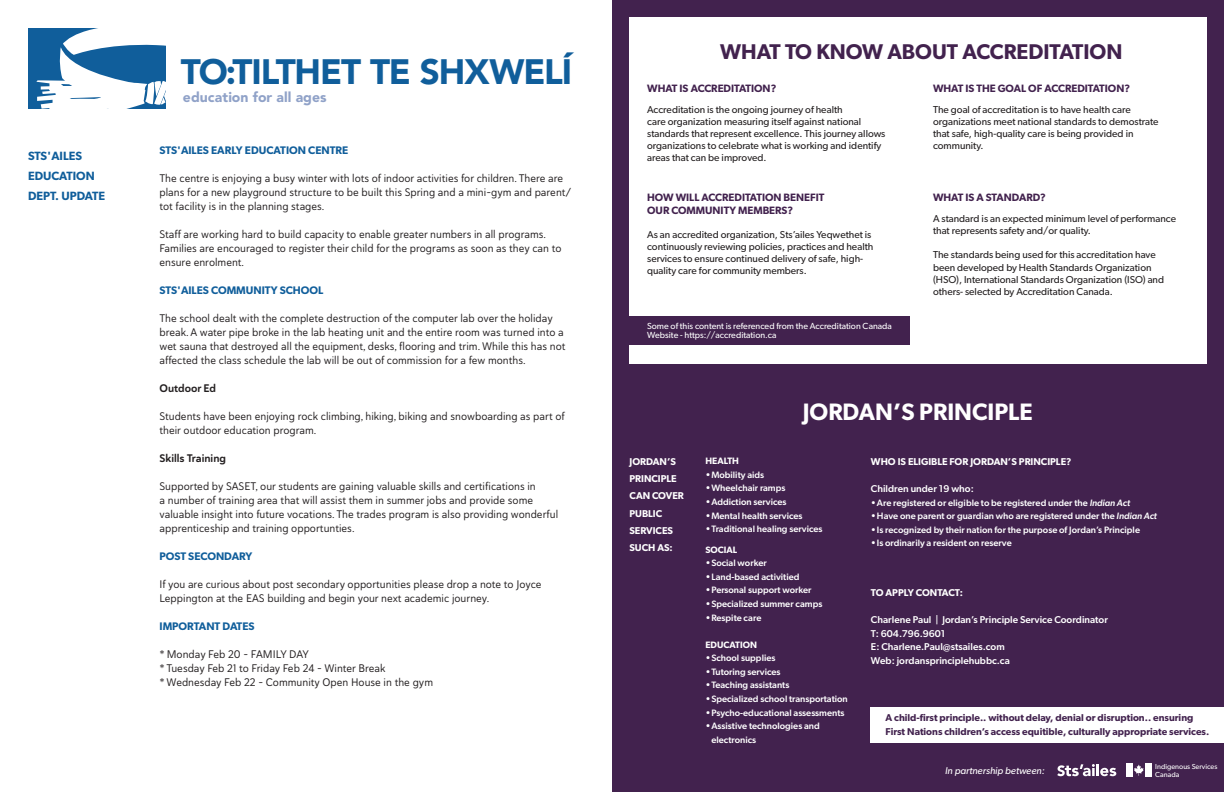
<style>
.page{position:relative;width:1224px;height:792px;background:#fff}
.page>*{position:absolute;margin:0;border:0;box-sizing:border-box;transform-origin:0 0}
.t1{font:900 35px "Avenir LT Std";letter-spacing:-.035em;color:#105e9b}
.t2{font:600 23.8px "Gibson";color:#fff}
.t3{font:600 21.4px "Gibson";color:#42224e}
.t4{font:900 14px "Avenir LT Std";letter-spacing:.005em;color:#90a2c8}
.t5{font:600 12px/20px "Gibson";color:#105e9b}
.t6{font:11px/14px "Haboro Soft Nor Reg";color:#231f20}
.t7{font:600 11px "Gibson";color:#105e9b}
.t8{font:11px "Haboro Soft Nor Bol";color:#231f20}
.t9{font:600 10.7px "Gibson";color:#42224e}
.t10{font:10.1px/12.1px "Gibson";color:#231f20}
.t11{font:500 9.9px "Gibson";color:#fff}
.t12{font:600 9.9px/13.9px "Gibson";color:#42224e}
.t13{font:600 9.9px/17.2px "Gibson";color:#fff}
.t14{font:italic 9.9px "Gibson";color:#fff}
.t15{font:500 9.3px/13.6px "Gibson";color:#fff}
.t16{font:600 9.3px "Gibson";color:#fff}
.t17{font:8.9px/9.7px "Gibson";color:#fff}
.t18{font:7.3px "Gibson";color:#fff}
.s1{font-style:italic}
</style>
<div class="page">
<div style="left:28px;top:28px;width:137px;height:81px;background:#105e9b"></div>
<svg style="left:36px;top:28px;width:130px;height:81px"></svg>
<div style="left:612px;top:0;width:612px;height:792px;background:#42224e"></div>
<div style="left:630px;top:17px;width:578px;height:347px;background:#fff"></div>
<div style="left:624px;top:316px;width:286px;height:29px;background:#42224e"></div>
<div style="left:871px;top:707px;width:353px;height:36px;background:#fff"></div>
<svg style="left:1057px;top:764px;width:59px;height:12px"></svg>
<div style="left:1126px;top:764px;width:7px;height:13px;background:#fff"></div>
<div style="left:1145px;top:764px;width:6px;height:13px;background:#fff"></div>
<svg style="left:1134px;top:765px;width:10px;height:11px"></svg>
<p class="t5" style="left:28px;top:146px;width:79px">STS'AILES<br>EDUCATION<br>DEPT. UPDATE</p>
<p class="t1" style="left:181px;top:50px;width:393px">TO:TILTHET TE SHXWELÍ</p>
<p class="t4" style="left:183px;top:89px;width:145px">education for all ages</p>
<p class="t7" style="left:160px;top:144px;width:190px">STS'AILES EARLY EDUCATION CENTRE</p>
<p class="t6" style="left:160px;top:171px;width:413px">The centre is enjoying a busy winter with lots of indoor activities for children. There are plans for a new playground structure to be built this Spring and a mini-gym and parent/ tot facility is in the planning stages.</p>
<p class="t6" style="left:160px;top:227px;width:404px">Staff are working hard to build capacity to enable greater numbers in all programs.<br>Families are encouraged to register their child for the programs as soon as they can to ensure enrolment.</p>
<p class="t7" style="left:160px;top:284px;width:165px">STS'AILES COMMUNITY SCHOOL</p>
<p class="t6" style="left:160px;top:311px;width:407px">The school dealt with the complete destruction of the computer lab over the holiday break. A water pipe broke in the lab heating unit and the entire room was turned into a wet sauna that destroyed all the equipment, desks, flooring and trim. While this has not affected the class schedule the lab will be out of commission for a few months.</p>
<p class="t8" style="left:160px;top:381px;width:58px">Outdoor Ed</p>
<p class="t6" style="left:160px;top:409px;width:407px">Students have been enjoying rock climbing, hiking, biking and snowboarding as part of their outdoor education program.</p>
<p class="t8" style="left:160px;top:451px;width:68px">Skills Training</p>
<p class="t6" style="left:160px;top:479px;width:400px">Supported by SASET, our students are gaining valuable skills and certifications in<br>a number of training area that will assist them in summer jobs and provide some valuable insight into future vocations. The trades program is also providing wonderful apprenticeship and training opportunties.</p>
<p class="t7" style="left:160px;top:550px;width:94px">POST SECONDARY</p>
<p class="t6" style="left:160px;top:577px;width:384px">If you are curious about post secondary opportunities please drop a note to Joyce<br>Leppington at the EAS building and begin your next academic journey.</p>
<p class="t7" style="left:160px;top:620px;width:97px">IMPORTANT DATES</p>
<p class="t6" style="left:160px;top:647px;width:275px">* Monday Feb 20 - FAMILY DAY<br>* Tuesday Feb 21 to Friday Feb 24 - Winter Break<br>* Wednesday Feb 22 - Community Open House in the gym</p>
<p class="t3" style="left:720px;top:39px;width:404px">WHAT TO KNOW ABOUT ACCREDITATION</p>
<p class="t9" style="left:647px;top:82px;width:131px">WHAT IS ACCREDITATION?</p>
<p class="t10" style="left:647px;top:103px;width:240px">Accreditation is the ongoing journey of health<br>care organization measuring itself against national standards that represent excellence. This journey allows organizations to celebrate what is working and identify areas that can be improved.</p>
<p class="t9" style="left:933px;top:82px;width:199px">WHAT IS THE GOAL OF ACCREDITATION?</p>
<p class="t10" style="left:933px;top:103px;width:227px">The goal of accreditation is to have health care organizations meet national standards to demostrate that safe, high-quality care is being provided in community.</p>
<p class="t9" style="left:647px;top:191px;width:179px">HOW WILL ACCREDITATION BENEFIT</p>
<p class="t9" style="left:647px;top:204px;width:148px">OUR COMMUNITY MEMBERS?</p>
<p class="t10" style="left:647px;top:228px;width:228px">As an accredited organization, Sts’ailes Yeqwethet is continuously reviewing policies, practices and health services to ensure continued delivery of safe, high&shy;quality care for community members.</p>
<p class="t17" style="left:647px;top:320px;width:246px">Some of this content is referenced from the Accreditation Canada<br>Website - https://accreditation.ca</p>
<p class="t9" style="left:933px;top:191px;width:115px">WHAT IS A STANDARD?</p>
<p class="t10" style="left:933px;top:212px;width:245px">A standard is an expected minimum level of performance that represents safety and/or quality.</p>
<p class="t10" style="left:933px;top:249px;width:233px">The standards being used for this accreditation have been developed by Health Standards Organization (HSO), International Standards Organization (ISO) and others- selected by Accreditation Canada.</p>
<p class="t2" style="left:803px;top:398px;width:231px">JORDAN’S PRINCIPLE</p>
<p class="t13" style="left:630px;top:453px;width:56px">JORDAN’S<br>PRINCIPLE<br>CAN COVER<br>PUBLIC<br>SERVICES<br>SUCH AS:</p>
<p class="t13" style="left:871px;top:453px;width:202px">WHO IS ELIGIBLE FOR JORDAN’S PRINCIPLE?</p>
<p class="t16" style="left:705px;top:456px;width:35px">HEALTH</p>
<p class="t15" style="left:705px;top:468px;width:60px">•Mobility aids</p>
<p class="t15" style="left:705px;top:481px;width:81px">•Wheelchair ramps</p>
<p class="t15" style="left:705px;top:495px;width:83px">•Addiction services</p>
<p class="t15" style="left:705px;top:508px;width:99px">•Mental health services</p>
<p class="t15" style="left:705px;top:522px;width:119px">•Traditional healing services</p>
<p class="t16" style="left:705px;top:544px;width:33px">SOCIAL</p>
<p class="t15" style="left:705px;top:556px;width:63px">•Social worker</p>
<p class="t15" style="left:705px;top:570px;width:96px">•Land-based activitied</p>
<p class="t15" style="left:705px;top:583px;width:108px">•Personal support worker</p>
<p class="t15" style="left:705px;top:597px;width:118px">•Specialized summer camps</p>
<p class="t15" style="left:705px;top:610px;width:57px">•Respite care</p>
<p class="t16" style="left:705px;top:639px;width:53px">EDUCATION</p>
<p class="t15" style="left:705px;top:651px;width:71px">•School supplies</p>
<p class="t15" style="left:705px;top:665px;width:77px">•Tutoring services</p>
<p class="t15" style="left:705px;top:678px;width:85px">•Teaching assistants</p>
<p class="t15" style="left:705px;top:692px;width:144px">•Specialized school transportation</p>
<p class="t15" style="left:705px;top:705px;width:140px">•Psycho-educational assessments</p>
<p class="t15" style="left:711px;top:719px;width:110px;text-indent:-6px">•Assistive technologies and electronics</p>
<p class="t11" style="left:871px;top:483px;width:104px">Children under 19 who:</p>
<p class="t15" style="left:871px;top:495px;width:261px">•Are registered or eligible to be registered under the <span class="s1">Indian Act</span></p>
<p class="t15" style="left:871px;top:509px;width:288px">•Have one parent or guardian who are registered under the <span class="s1">Indian Act</span></p>
<p class="t15" style="left:871px;top:523px;width:271px">•Is recognized by their nation for the purpose of Jordan’s Principle</p>
<p class="t15" style="left:871px;top:536px;width:142px">•Is ordinarily a resident on reserve</p>
<p class="t13" style="left:871px;top:584px;width:94px">TO APPLY CONTACT:</p>
<p class="t11" style="left:871px;top:614px;width:239px">Charlene Paul | Jordan’s Principle Service Coordinator</p>
<p class="t11" style="left:871px;top:627px;width:76px">T: 604.796.9601</p>
<p class="t11" style="left:871px;top:641px;width:135px">E: Charlene.Paul@stsailes.com</p>
<p class="t11" style="left:871px;top:654px;width:141px">Web: jordansprinciplehubbc.ca</p>
<p class="t12" style="left:886px;top:711px;width:325px">A child-first principle.. without delay, denial or disruption.. ensuring<br>First Nations children’s access equitible, culturally appropriate services.</p>
<p class="t14" style="left:945px;top:765px;width:101px">In partnership between:</p>
<p class="t18" style="left:1155px;top:762px;width:64px">Indigenous Services</p>
<p class="t18" style="left:1155px;top:770px;width:26px">Canada</p>
</div>
